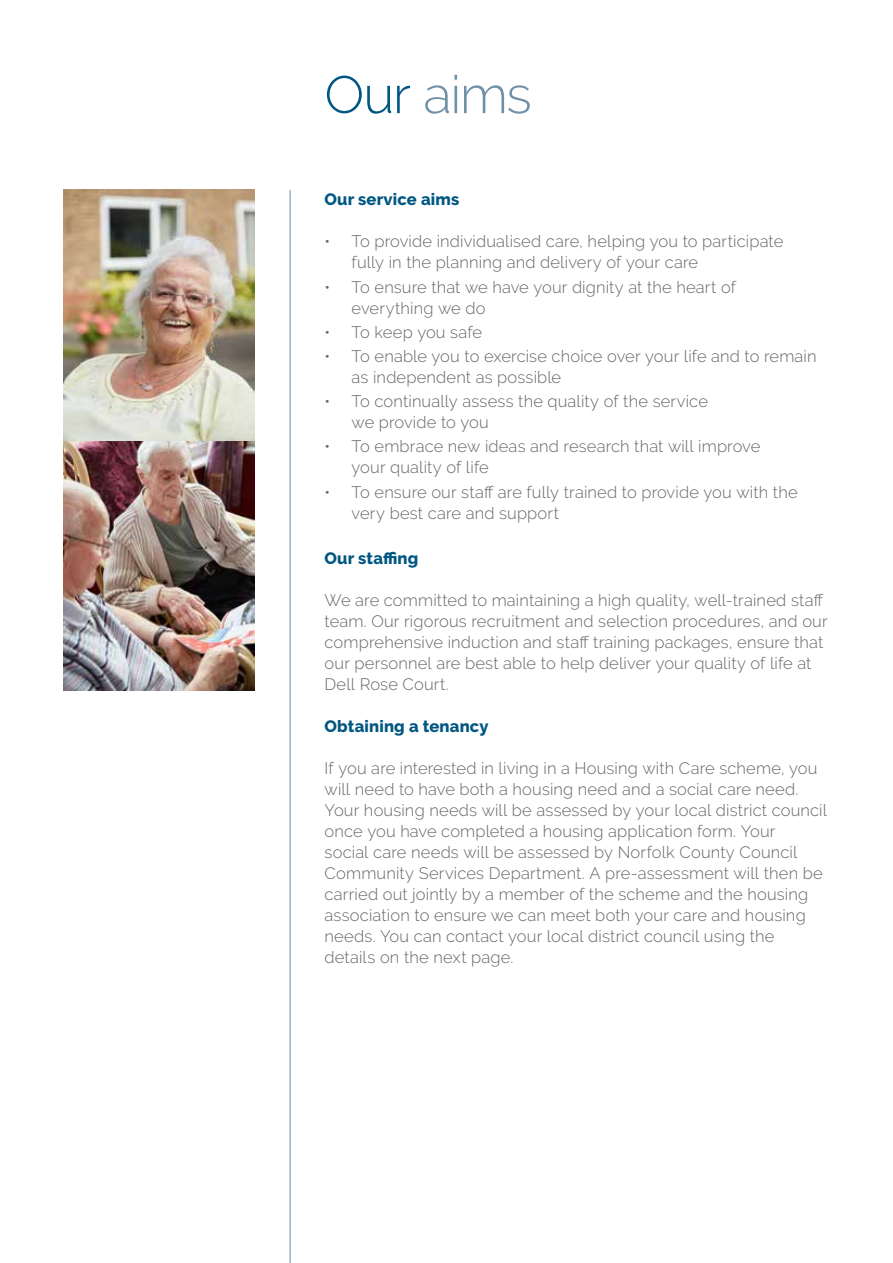
<style>
.page{position:relative;width:893px;height:1263px;background:#fff}
.page>*{position:absolute;margin:0;border:0;box-sizing:border-box;transform-origin:0 0}
.t1{font:300 52.5px "Raleway";letter-spacing:-.025em;color:#6f90a7}
.t2{font:300 16.5px/21px "Raleway";letter-spacing:.01em;color:#66656a}
.t3{font:800 16.5px "Raleway";letter-spacing:.01em;color:#005781}
.s1{color:#005781}
</style>
<div class="page">
<hr style="left:290px;top:190px;width:1px;height:1073px;background:#6f90a7">
<img style="left:64px;top:190px;width:191px;height:500px">
<h1 class="t1" style="left:325px;top:64px;width:209px"><span class="s1">Our</span> aims</h1>
<p class="t3" style="left:325px;top:190px;width:136px">Our service aims</p>
<p class="t2" style="left:352px;top:231px;width:433px;text-indent:-27px">• To provide individualised care, helping you to participate fully in the planning and delivery of your care</p>
<p class="t2" style="left:352px;top:276px;width:386px;text-indent:-27px">• To ensure that we have your dignity at the heart of everything we do</p>
<p class="t2" style="left:325px;top:321px;width:159px">• To keep you safe</p>
<p class="t2" style="left:352px;top:346px;width:466px;text-indent:-27px">• To enable you to exercise choice over your life and to remain as independent as possible</p>
<p class="t2" style="left:352px;top:391px;width:358px;text-indent:-27px">• To continually assess the quality of the service we provide to you</p>
<p class="t2" style="left:352px;top:436px;width:410px;text-indent:-27px">• To embrace new ideas and research that will improve your quality of life</p>
<p class="t2" style="left:352px;top:481px;width:448px;text-indent:-27px">• To ensure our staff are fully trained to provide you with the very best care and support</p>
<p class="t3" style="left:325px;top:549px;width:95px">Our staffing</p>
<p class="t2" style="left:325px;top:589px;width:505px">We are committed to maintaining a high quality, well-trained staff team. Our rigorous recruitment and selection procedures, and our comprehensive induction and staff training packages, ensure that our personnel are best able to help deliver your quality of life at Dell Rose Court.</p>
<p class="t3" style="left:325px;top:717px;width:165px">Obtaining a tenancy</p>
<p class="t2" style="left:325px;top:757px;width:504px">If you are interested in living in a Housing with Care scheme, you will need to have both a housing need and a social care need.<br>Your housing needs will be assessed by your local district council once you have completed a housing application form. Your<br>social care needs will be assessed by Norfolk County Council Community Services Department. A pre-assessment will then be carried out jointly by a member of the scheme and the housing association to ensure we can meet both your care and housing needs. You can contact your local district council using the details on the next page.</p>
</div>
